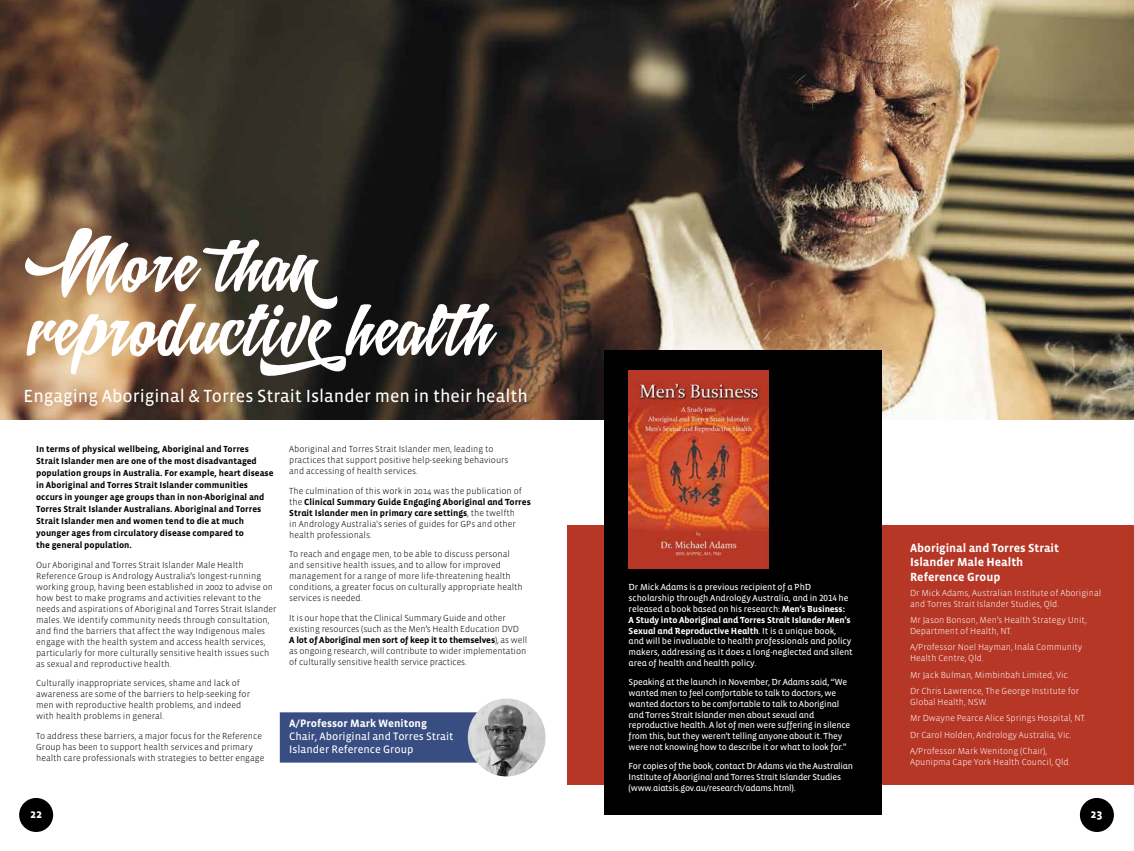
<style>
.page{position:relative;width:1134px;height:851px;background:#fff}
.page>*{position:absolute;margin:0;border:0;box-sizing:border-box;transform-origin:0 0}
.t1{font:62.4px/64px "Letrista Script";color:#fff}
.t2{font:18px "Vista Sans Reg";color:#fff}
.t3{font:700 12px/14.4px "Vista Sans";color:#fff}
.t4{font:11px/13.2px "Vista Sans Reg";color:#fff}
.t5{font:700 11px "Vista Sans";color:#fff}
.t6{font:300 9px/11px "Vista Sans";color:#000}
.t7{font:9px/10.8px "Vista Sans Alt Reg";letter-spacing:-.02em;color:#fff}
.t8{font:300 9px/16.5px "Vista Sans";color:#fff}
.t9{font:700 9px/12px "Vista Sans";color:#000}
.t10{font:700 9px/11px "Vista Sans Alt";color:#000}
.t11{font:700 9px/10.8px "Vista Sans Alt";letter-spacing:-.01em;color:#fff}
.s1{font-family:"Vista Sans";font-weight:300}
.s2{font-family:"Vista Sans Alt";font-weight:700}
.s3{font-family:"Vista Sans Alt Reg";font-weight:400}
</style>
<div class="page">
<div style="left:567px;top:524px;width:567px;height:260px;background:#b63726"></div>
<img style="left:0;top:0;width:1134px;height:420px">
<div style="left:604px;top:350px;width:278px;height:464px;background:#000"></div>
<img style="left:629px;top:370px;width:140px;height:198px">
<div style="left:280px;top:712px;width:197px;height:50px;background:#384d82"></div>
<img style="left:468px;top:698px;width:78px;height:78px;border-radius:39px">
<div style="left:19px;top:797px;width:34px;height:34px;background:#000;border-radius:50%"></div>
<div style="left:1080px;top:797px;width:34px;height:34px;background:#000;border-radius:50%"></div>
<h1 class="t1" style="left:29px;top:230px;width:482px">More than reproductivehealth</h1>
<h2 class="t2" style="left:24px;top:387px;width:506px">Engaging Aboriginal &amp; Torres Strait Islander men in their health</h2>
<p class="t9" style="left:36px;top:443px;width:239px">In terms of physical wellbeing, Aboriginal and Torres Strait Islander men are one of the most disadvantaged population groups in Australia. For example, heart disease in Aboriginal and Torres Strait Islander communities occurs in younger age groups than in non-Aboriginal and Torres Strait Islander Australians. Aboriginal and Torres Strait Islander men and women tend to die at much younger ages from circulatory disease compared to<br>the general population.</p>
<p class="t6" style="left:36px;top:559px;width:242px">Our Aboriginal and Torres Strait Islander Male Health Reference Group is Andrology Australia’s longest-running working group, having been established in 2002 to advise on how best to make programs and activities relevant to the needs and aspirations of Aboriginal and Torres Strait Islander males. We identify community needs through consultation, and find the barriers that affect the way Indigenous males engage with the health system and access health services, particularly for more culturally sensitive health issues such as sexual and reproductive health.</p>
<p class="t6" style="left:36px;top:677px;width:215px">Culturally inappropriate services, shame and lack of awareness are some of the barriers to help-seeking for men with reproductive health problems, and indeed with health problems in general.</p>
<p class="t6" style="left:36px;top:730px;width:230px">To address these barriers, a major focus for the Reference<br>Group has been to support health services and primary health care professionals with strategies to better engage</p>
<p class="t6" style="left:289px;top:443px;width:221px">Aboriginal and Torres Strait Islander men, leading to practices that support positive help-seeking behaviours and accessing of health services.</p>
<p class="t6" style="left:289px;top:485px;width:234px">The culmination of this work in 2014 was the publication of</p>
<p class="t10" style="left:289px;top:496px;width:243px"><span class="s1">the</span> Clinical Summary Guide Engaging Aboriginal and Torres<br>Strait Islander men in primary care settings<span class="s1">, the twelfth</span></p>
<p class="t6" style="left:289px;top:518px;width:228px">in Andrology Australia's series of guides for GPs and other health professionals.</p>
<p class="t6" style="left:289px;top:548px;width:235px">To reach and engage men, to be able to discuss personal and sensitive health issues, and to allow for improved management for a range of more life-threatening health conditions, a greater focus on culturally appropriate health services is needed.</p>
<p class="t6" style="left:289px;top:612px;width:231px">It is our hope that the Clinical Summary Guide and other existing resources (such as the Men’s Health Education DVD</p>
<p class="t10" style="left:289px;top:634px;width:239px">A lot of Aboriginal men sort of keep it to themselves<span class="s1">), as well</span></p>
<p class="t6" style="left:289px;top:645px;width:238px">as ongoing research, will contribute to wider implementation of culturally sensitive health service practices.</p>
<p class="t5" style="left:289px;top:717px;width:139px">A/Professor Mark Wenitong</p>
<p class="t4" style="left:289px;top:730px;width:166px">Chair, Aboriginal and Torres Strait<br>Islander Reference Group</p>
<p class="t7" style="left:629px;top:582px;width:221px">Dr Mick Adams is a previous recipient of a PhD scholarship through Andrology Australia, and in 2014 he released a book based on his research: <span class="s2">Men’s Business:</span></p>
<p class="t11" style="left:629px;top:614px;width:223px">A Study into Aboriginal and Torres Strait Islander Men’s<br>Sexual and Reproductive Health<span class="s3">. It is a unique book,</span></p>
<p class="t7" style="left:629px;top:636px;width:226px">and will be invaluable to health professionals and policy makers, addressing as it does a long-neglected and silent area of health and health policy.</p>
<p class="t7" style="left:629px;top:677px;width:223px">Speaking at the launch in November, Dr Adams said, “We wanted men to feel comfortable to talk to doctors, we wanted doctors to be comfortable to talk to Aboriginal and Torres Strait Islander men about sexual and reproductive health. A lot of men were suffering in silence from this, but they weren’t telling anyone about it. They were not knowing how to describe it or what to look for.”</p>
<p class="t7" style="left:629px;top:761px;width:226px">For copies of the book, contact Dr Adams via the Australian<br>Institute of Aboriginal and Torres Strait Islander Studies (www.aiatsis.gov.au/research/adams.html).</p>
<h3 class="t3" style="left:910px;top:541px;width:151px">Aboriginal and Torres Strait<br>Islander Male Health<br>Reference Group</h3>
<p class="t8" style="left:910px;top:587px;width:193px;line-height:10.8px">Dr Mick Adams, Australian Institute of Aboriginal and Torres Strait Islander Studies, Qld.</p>
<p class="t8" style="left:910px;top:614px;width:178px;line-height:10.8px">Mr Jason Bonson, Men’s Health Strategy Unit,<br>Department of Health, NT.</p>
<p class="t8" style="left:910px;top:642px;width:174px;line-height:10.8px">A/Professor Noel Hayman, Inala Community<br>Health Centre, Qld.</p>
<p class="t8" style="left:910px;top:666px;width:171px">Mr Jack Bulman, Mimbinbah Limited, Vic.<br>Dr Chris Lawrence, The George Institute for</p>
<p class="t8" style="left:910px;top:693px;width:177px">Global Health, NSW.<br>Mr Dwayne Pearce Alice Springs Hospital, NT.<br>Dr Carol Holden, Andrology Australia, Vic.<br>A/Professor Mark Wenitong (Chair),</p>
<p class="t8" style="left:910px;top:754px;width:162px">Apunipma Cape York Health Council, Qld.</p>
<h3 class="t3" style="left:30px;top:806px;width:13px">22</h3>
<h3 class="t3" style="left:1090px;top:806px;width:13px">23</h3>
</div>
